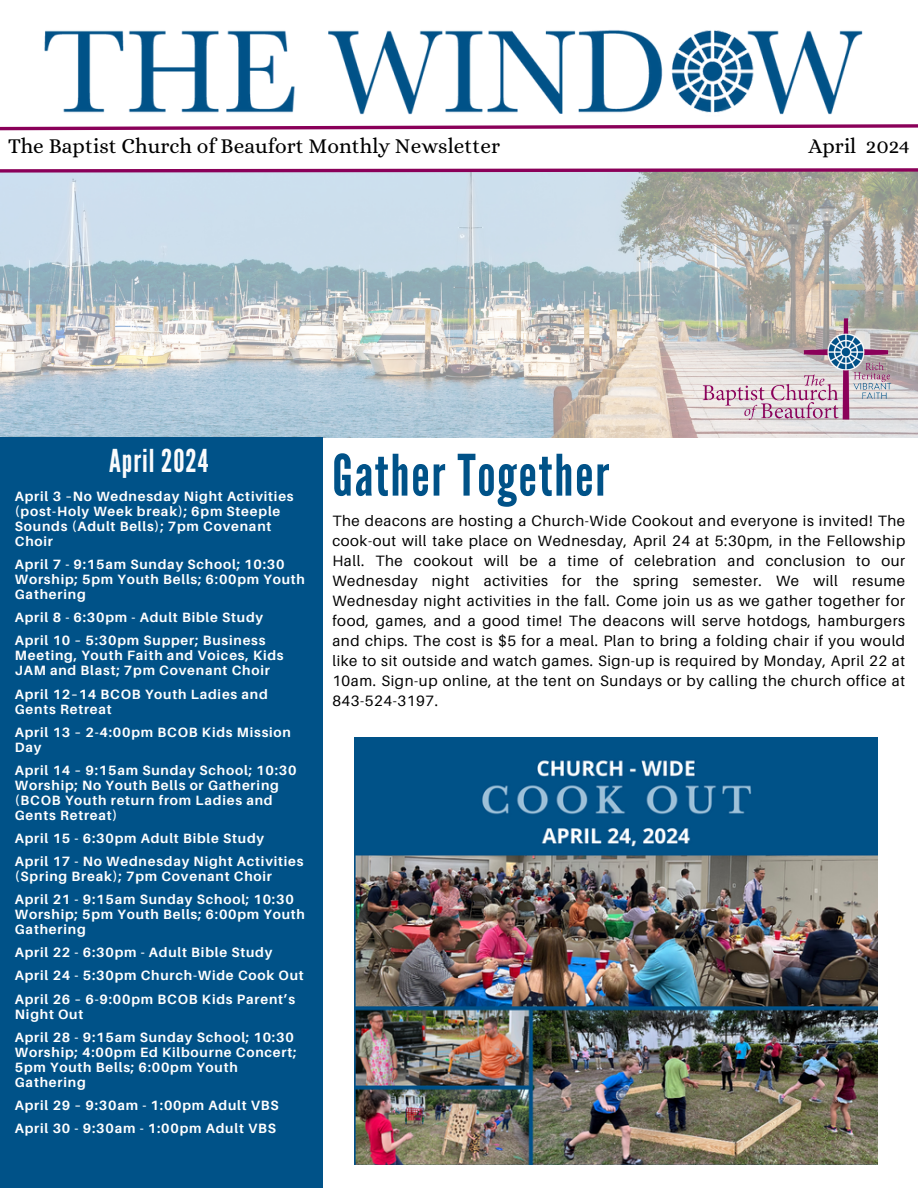
<style>
.page{position:relative;width:918px;height:1188px;background:#fff}
.page>*{position:absolute;margin:0;border:0;box-sizing:border-box;transform-origin:0 0}
.t1{font:57px "League Gothic";letter-spacing:.03em;color:#005288}
.t2{font:31.5px "League Gothic";letter-spacing:.03em;color:#fafbfc}
.t3{font:21.3px "Alice";color:#000}
.t4{font:15px/20px "Aileron";letter-spacing:.04em;color:#000;text-align:justify}
.t5{font:700 13.5px/15px "Aileron";letter-spacing:.06em;color:#fff}
</style>
<div class="page">
<img style="left:0;top:174px;width:918px;height:263px">
<img style="left:699px;top:311px;width:199px;height:118px">
<img style="left:44px;top:30px;width:819px;height:85px">
<svg style="left:0;top:124px;width:918px;height:7px"></svg>
<svg style="left:0;top:168px;width:918px;height:6px;background:#a85e91"></svg>
<div style="left:0;top:437px;width:323px;height:751px;background:#005288"></div>
<img style="left:355px;top:737px;width:523px;height:427px">
<p class="t3" style="left:8px;top:134px;width:494px">The Baptist Church of Beaufort Monthly Newsletter</p>
<p class="t3" style="left:809px;top:134px;width:103px">April 2024</p>
<p class="t2" style="left:109px;top:443px;width:101px">April 2024</p>
<h4 class="t5" style="left:15px;top:489px;width:280px">April 3 –No Wednesday Night Activities (post-Holy Week break); 6pm Steeple<br>Sounds (Adult Bells); 7pm Covenant<br>Choir</h4>
<h4 class="t5" style="left:15px;top:557px;width:292px">April 7 - 9:15am Sunday School; 10:30<br>Worship; 5pm Youth Bells; 6:00pm Youth<br>Gathering</h4>
<h4 class="t5" style="left:15px;top:610px;width:250px">April 8 - 6:30pm - Adult Bible Study</h4>
<h4 class="t5" style="left:15px;top:633px;width:270px">April 10 – 5:30pm Supper; Business<br>Meeting, Youth Faith and Voices, Kids<br>JAM and Blast; 7pm Covenant Choir</h4>
<h4 class="t5" style="left:15px;top:686px;width:254px">April 12–14 BCOB Youth Ladies and<br>Gents Retreat</h4>
<h4 class="t5" style="left:15px;top:724px;width:278px">April 13 – 2-4:00pm BCOB Kids Mission<br>Day</h4>
<h4 class="t5" style="left:15px;top:762px;width:283px">April 14 – 9:15am Sunday School; 10:30<br>Worship; No Youth Bells or Gathering (BCOB Youth return from Ladies and<br>Gents Retreat)</h4>
<h4 class="t5" style="left:15px;top:830px;width:251px">April 15 - 6:30pm Adult Bible Study</h4>
<h4 class="t5" style="left:15px;top:854px;width:290px">April 17 - No Wednesday Night Activities (Spring Break); 7pm Covenant Choir</h4>
<h4 class="t5" style="left:15px;top:892px;width:292px">April 21 - 9:15am Sunday School; 10:30<br>Worship; 5pm Youth Bells; 6:00pm Youth<br>Gathering</h4>
<h4 class="t5" style="left:15px;top:945px;width:259px">April 22 - 6:30pm - Adult Bible Study</h4>
<h4 class="t5" style="left:15px;top:968px;width:290px">April 24 - 5:30pm Church-Wide Cook Out</h4>
<h4 class="t5" style="left:15px;top:991px;width:282px">April 26 – 6-9:00pm BCOB Kids Parent’s<br>Night Out</h4>
<h4 class="t5" style="left:15px;top:1029px;width:283px">April 28 - 9:15am Sunday School; 10:30<br>Worship; 4:00pm Ed Kilbourne Concert;<br>5pm Youth Bells; 6:00pm Youth<br>Gathering</h4>
<h4 class="t5" style="left:15px;top:1097px;width:265px">April 29 – 9:30am - 1:00pm Adult VBS</h4>
<h4 class="t5" style="left:15px;top:1120px;width:263px">April 30 - 9:30am - 1:00pm Adult VBS</h4>
<h1 class="t1" style="left:332px;top:442px;width:278px">Gather Together</h1>
<h2 class="t4" style="left:332px;top:510px;width:574px">The deacons are hosting a Church-Wide Cookout and everyone is invited! The cook-out will take place on Wednesday, April 24 at 5:30pm, in the Fellowship Hall. The cookout will be a time of celebration and conclusion to our Wednesday night activities for the spring semester. We will resume Wednesday night activities in the fall. Come join us as we gather together for food, games, and a good time! The deacons will serve hotdogs, hamburgers and chips. The cost is $5 for a meal. Plan to bring a folding chair if you would like to sit outside and watch games. Sign-up is required by Monday, April 22 at 10am. Sign-up online, at the tent on Sundays or by calling the church office at 843-524-3197.</h2>
</div>
